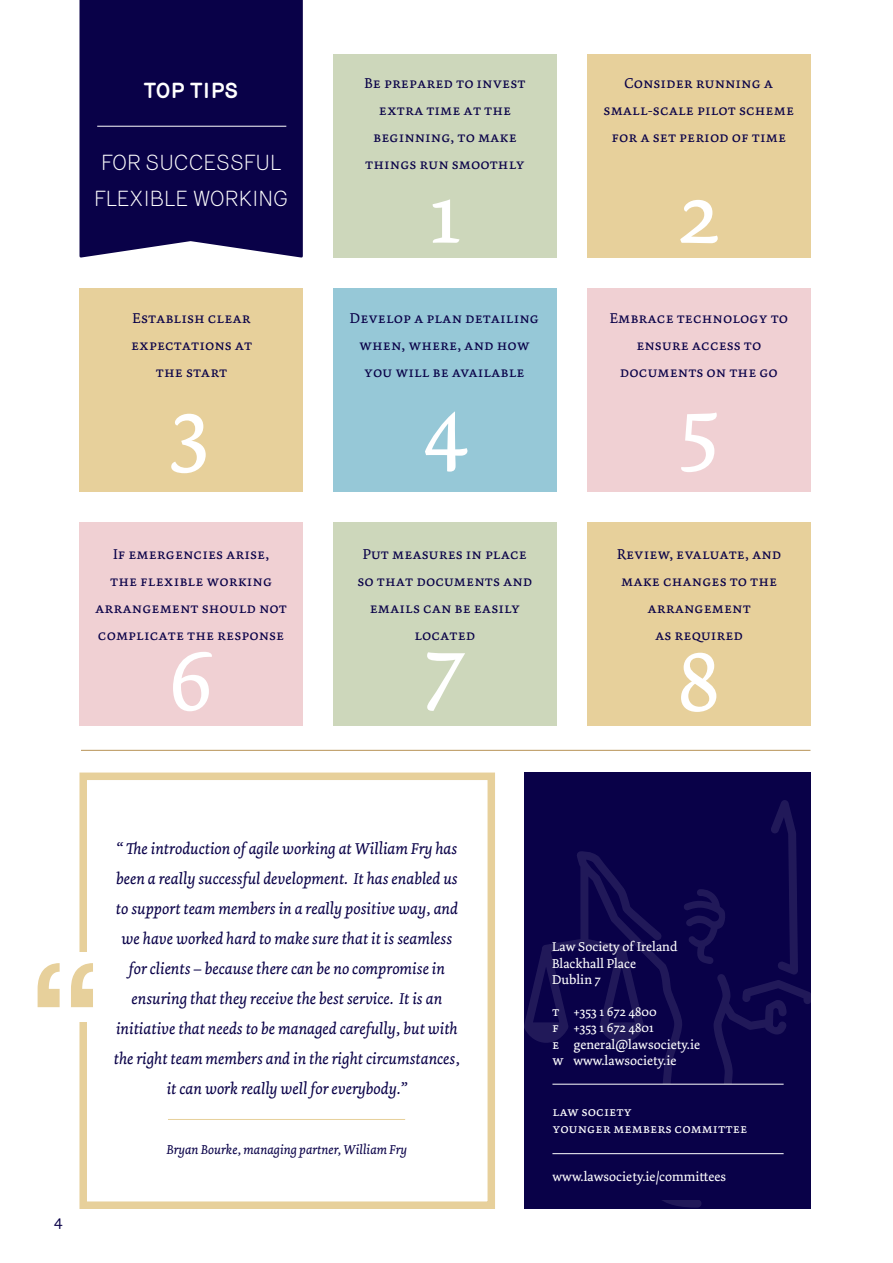
<style>
.page{position:relative;width:893px;height:1263px;background:#fff}
.page>*{position:absolute;margin:0;border:0;box-sizing:border-box;transform-origin:0 0}
.t1{font:90px "Dolly Pro";color:#fff}
.t2{font:300 21px/36px "Merkury";color:#fff;text-align:center}
.t3{font:700 21px "Merkury";color:#fff}
.t4{font:italic 16.5px/30px "Dolly Pro";color:#090148;text-align:center}
.t5{font:15px/27px "Dolly Pro Regular Small Caps";color:#090148;text-align:center}
.t6{font:15px "Merkury";color:#090148}
.t7{font:13.5px/16.2px "Dolly Pro";color:#fff}
.t8{font:italic 13.5px "Dolly Pro";color:#090148}
.t9{font:13.5px/16.2px "Dolly Pro Regular Small Caps";color:#fff}
.s1{font-family:"Dolly Pro Regular Small Caps"}
</style>
<div class="page">
<hr style="left:168px;top:1119px;width:237px;height:1px;background:#e7d09b">
<div style="left:79px;top:0;width:224px;height:258px;background:#090148"></div>
<div style="left:333px;top:54px;width:224px;height:204px;background:#cdd7bb"></div>
<div style="left:587px;top:54px;width:223px;height:204px;background:#e7d09b"></div>
<div style="left:80px;top:288px;width:223px;height:204px;background:#e7d09b"></div>
<div style="left:333px;top:288px;width:224px;height:204px;background:#96c8d7"></div>
<div style="left:587px;top:288px;width:223px;height:204px;background:#f0d0d3"></div>
<div style="left:80px;top:522px;width:223px;height:204px;background:#f0d0d3"></div>
<div style="left:333px;top:522px;width:224px;height:204px;background:#cdd7bb"></div>
<div style="left:587px;top:522px;width:223px;height:204px;background:#e7d09b"></div>
<hr style="left:97px;top:126px;width:189px;height:1px;background:#fff">
<div style="left:79px;top:772px;width:416px;height:437px;border:8px solid #e7d09b"></div>
<div style="left:29px;top:952px;width:78px;height:70px;background:#fff"></div>
<svg style="left:38px;top:963px;width:55px;height:44px"></svg>
<div style="left:524px;top:772px;width:287px;height:437px;background:#090148"></div>
<svg style="left:702px;top:800px;width:109px;height:355px"></svg>
<svg style="left:524px;top:851px;width:178px;height:356px"></svg>
<div style="left:577px;top:1084px;width:194px;height:116px;background:#090148"></div>
<hr style="left:552px;top:1153px;width:232px;height:1px;background:#fff">
<hr style="left:81px;top:750px;width:729px;height:1px;background:#b79256">
<hr style="left:552px;top:1084px;width:232px;height:1px;background:#fff">
<h2 class="t3" style="left:144px;top:75px;width:96px">TOP TIPS</h2>
<h2 class="t2" style="left:94px;top:143px;width:196px">FOR SUCCESSFUL<br>FLEXIBLE WORKING</h2>
<p class="t5" style="left:365px;top:69px;width:163px">Be prepared to invest extra time at the beginning, to make things run smoothly</p>
<p class="t5" style="left:604px;top:69px;width:192px">Consider running a small-scale pilot scheme for a set period of time</p>
<h1 class="t1" style="left:430px;top:156px;width:32px">1</h1>
<h1 class="t1" style="left:679px;top:156px;width:42px">2</h1>
<p class="t5" style="left:131px;top:305px;width:123px">Establish clear expectations at the start</p>
<p class="t5" style="left:350px;top:305px;width:190px">Develop a plan detailing when, where, and how you will be available</p>
<p class="t5" style="left:610px;top:305px;width:180px">Embrace technology to ensure access to documents on the go</p>
<h1 class="t1" style="left:172px;top:370px;width:40px">3</h1>
<h1 class="t1" style="left:423px;top:369px;width:47px">4</h1>
<h1 class="t1" style="left:680px;top:369px;width:39px">5</h1>
<p class="t5" style="left:95px;top:540px;width:193px">If emergencies arise,<br>the flexible working arrangement should not complicate the response</p>
<p class="t5" style="left:358px;top:540px;width:176px">Put measures in place so that documents and emails can be easily located</p>
<p class="t5" style="left:617px;top:540px;width:166px">Review, evaluate, and make changes to the arrangement<br>as required</p>
<h1 class="t1" style="left:168px;top:623px;width:47px">6</h1>
<h1 class="t1" style="left:425px;top:608px;width:41px">7</h1>
<h1 class="t1" style="left:678px;top:624px;width:44px">8</h1>
<p class="t6" style="left:54px;top:1212px;width:10px">4</p>
<p class="t4" style="left:114px;top:833px;width:348px">“ The introduction of agile working at William Fry has been a really successful development. It has enabled us to support team members in a really positive way, and we have worked hard to make sure that it is seamless for clients – because there can be no compromise in ensuring that they receive the best service. It is an initiative that needs to be managed carefully, but with the right team members and in the right circumstances, it can work really well for everybody.”</p>
<p class="t8" style="left:167px;top:1140px;width:242px">Bryan Bourke, managing partner, William Fry</p>
<p class="t7" style="left:552px;top:939px;width:127px">Law Society of Ireland<br>Blackhall Place<br>Dublin 7</p>
<p class="t7" style="left:552px;top:1004px;width:150px"><span class="s1">t</span> +353 1 672 4800<br><span class="s1">f</span> +353 1 672 4801<br><span class="s1">e</span> general@lawsociety.ie <span class="s1">w</span> www.lawsociety.ie</p>
<p class="t9" style="left:552px;top:1104px;width:196px">law society<br>younger members committee</p>
<p class="t7" style="left:552px;top:1168px;width:175px">www.lawsociety.ie/committees</p>
</div>
